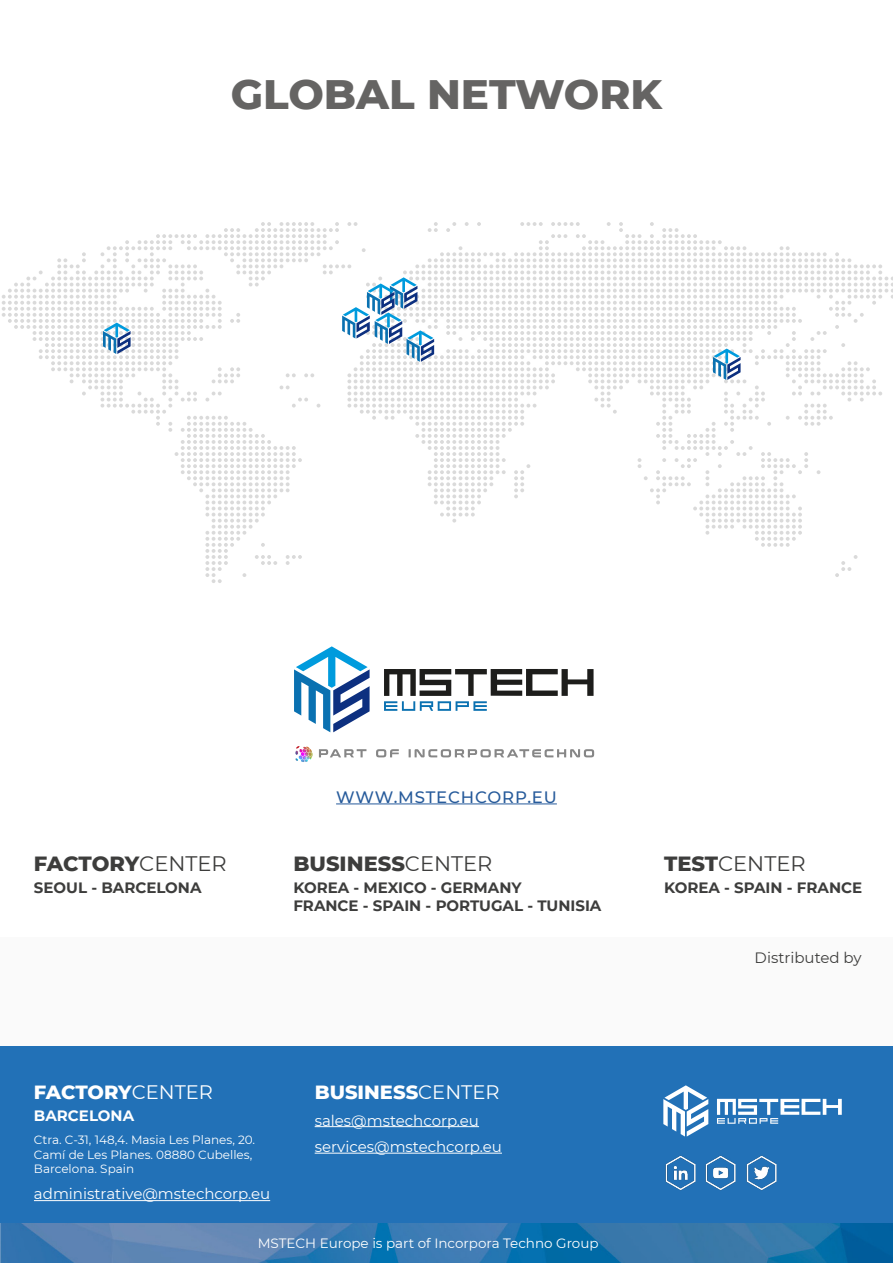
<style>
.page{position:relative;width:893px;height:1263px;background:#fff}
.page>*{position:absolute;margin:0;border:0;box-sizing:border-box;transform-origin:0 0}
.t1{font:800 42px "Montserrat";color:#656463}
.t2{font:800 21px "Montserrat";color:#3d3d3c}
.t3{font:21px "Montserrat";color:#3d3d3c}
.t4{font:800 19.5px "Montserrat";color:#fff}
.t5{font:500 16.5px "Montserrat";letter-spacing:.05em;color:#275b9b}
.t6{font:700 15px/18px "Montserrat";color:#3d3d3c}
.t7{font:15px/26.5px "Montserrat";color:#fff}
.t8{font:15px "Montserrat";color:#3d3d3c}
.t9{font:700 15px "Montserrat";color:#fff}
.t10{font:13.5px "Montserrat";color:#fff}
.t11{font:12px/14.4px "Montserrat";color:#fff}
.s1{font-weight:400}
.s2{font-weight:800}
</style>
<div class="page">
<img style="left:0;top:1222px;width:893px;height:41px">
<hr style="left:336px;top:803px;width:221px;height:1px;background:#275b9b">
<div style="left:0;top:1046px;width:893px;height:176px;background:#2271b7"></div>
<img style="left:665px;top:1155px;width:31px;height:36px">
<img style="left:746px;top:1155px;width:31px;height:36px">
<img style="left:705px;top:1155px;width:31px;height:36px">
<hr style="left:34px;top:1200px;width:236px;height:1px;background:#fff">
<hr style="left:315px;top:1126px;width:164px;height:1px;background:#fff">
<hr style="left:315px;top:1153px;width:187px;height:1px;background:#fff">
<svg style="left:663px;top:1085px;width:45px;height:51px"></svg>
<svg style="left:717px;top:1099px;width:125px;height:25px"></svg>
<svg style="left:294px;top:646px;width:76px;height:86px"></svg>
<svg style="left:384px;top:669px;width:210px;height:42px"></svg>
<svg style="left:295px;top:746px;width:18px;height:16px"></svg>
<svg style="left:319px;top:749px;width:47px;height:8px"></svg>
<svg style="left:376px;top:749px;width:23px;height:8px"></svg>
<svg style="left:409px;top:749px;width:185px;height:8px"></svg>
<svg style="left:2px;top:222px;width:891px;height:361px"></svg>
<div style="left:0;top:938px;width:893px;height:108px;background:#fafafa"></div>
<h1 class="t1" style="left:231px;top:63px;width:433px">GLOBAL NETWORK</h1>
<h2 class="t2" style="left:34px;top:848px;width:194px">FACTORY<span class="s1">CENTER</span></h2>
<p class="t6" style="left:34px;top:878px;width:169px">SEOUL - BARCELONA</p>
<p class="t5" style="left:336px;top:785px;width:222px">WWW.MSTECHCORP.EU</p>
<h2 class="t2" style="left:293px;top:848px;width:201px">BUSINESS<span class="s1">CENTER</span></h2>
<p class="t6" style="left:293px;top:878px;width:309px">KOREA - MEXICO - GERMANY<br>FRANCE - SPAIN - PORTUGAL - TUNISIA</p>
<h3 class="t4" style="left:34px;top:1078px;width:181px">FACTORY<span class="s1">CENTER</span></h3>
<p class="t9" style="left:34px;top:1105px;width:102px">BARCELONA</p>
<p class="t11" style="left:34px;top:1132px;width:223px">Ctra. C-31, 148,4. Masia Les Planes, 20.<br>Camí de Les Planes. 08880 Cubelles,<br>Barcelona. Spain</p>
<p class="t7" style="left:34px;top:1180px;width:238px">administrative@mstechcorp.eu</p>
<h3 class="t4" style="left:315px;top:1078px;width:186px">BUSINESS<span class="s1">CENTER</span></h3>
<p class="t7" style="left:315px;top:1106px;width:189px">sales@mstechcorp.eu services@mstechcorp.eu</p>
<p class="t10" style="left:258px;top:1234px;width:342px">MSTECH Europe is part of Incorpora Techno Group</p>
<h2 class="t3" style="left:664px;top:849px;width:143px"><span class="s2">TEST</span>CENTER</h2>
<p class="t6" style="left:664px;top:878px;width:200px">KOREA - SPAIN - FRANCE</p>
<p class="t8" style="left:755px;top:948px;width:109px">Distributed by</p>
</div>
